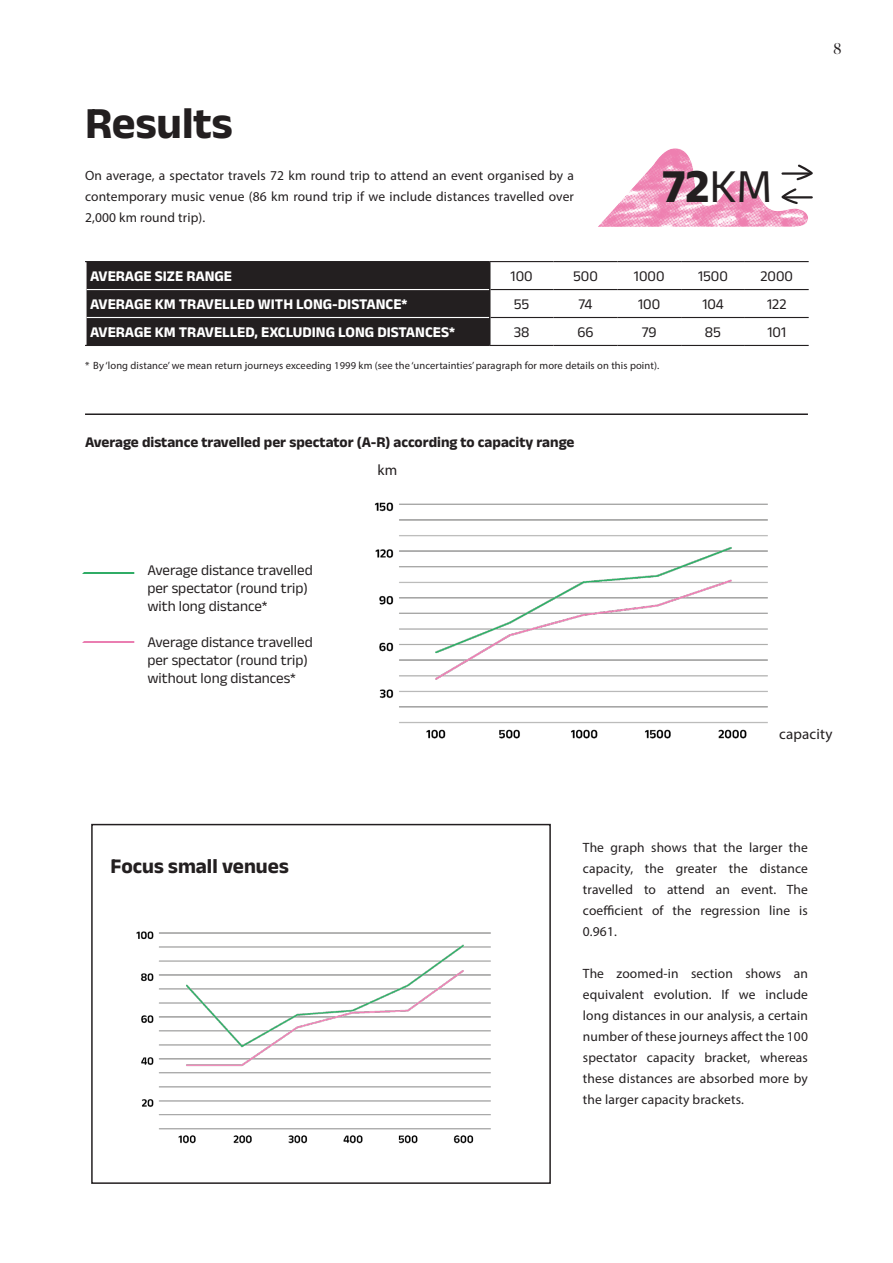
<style>
.page{position:relative;width:893px;height:1263px;background:#fff}
.page>*{position:absolute;margin:0;border:0;box-sizing:border-box;transform-origin:0 0}
.sous-titre_2_landscape{font:700 48px "Anek Devanagari";color:#231f20}
.sous-titre_landscape{font:700 45px "Anek Devanagari";color:#231f20}
.tableau_landscape{font:700 21px "Anek Devanagari";color:#231f20}
.tableau_landscape-2{font:15px/18px "Anek Devanagari";color:#231f20}
.tableau_landscape-3{font:700 15px "Anek Devanagari";color:#fff}
.legende_landscape{font:700 15px "Anek Devanagari";color:#231f20}
.note_de_bas_de_page{font:15px "Myriad Pro";letter-spacing:.01em;color:#231f20}
.t1{font:15px "Ivy Presto Display";color:#231f20}
.texte_basique_landscape{font:13.5px/21px "Myriad Pro";letter-spacing:.01em;color:#231f20;text-align:justify}
.note_de_bas_de_page-2{font:10.5px "Myriad Pro";letter-spacing:.01em;color:#231f20}
.s1{font-weight:400}
</style>
<div class="page">
<hr style="left:490px;top:289px;width:64px;height:1px;background:#231f20">
<hr style="left:554px;top:289px;width:63px;height:1px;background:#231f20">
<hr style="left:617px;top:289px;width:64px;height:1px;background:#231f20">
<hr style="left:681px;top:289px;width:64px;height:1px;background:#231f20">
<hr style="left:745px;top:289px;width:64px;height:1px;background:#231f20">
<hr style="left:490px;top:317px;width:64px;height:1px;background:#231f20">
<hr style="left:554px;top:317px;width:63px;height:1px;background:#231f20">
<hr style="left:617px;top:317px;width:64px;height:1px;background:#231f20">
<hr style="left:681px;top:317px;width:64px;height:1px;background:#231f20">
<hr style="left:745px;top:317px;width:64px;height:1px;background:#231f20">
<hr style="left:490px;top:261px;width:64px;height:1px;background:#231f20">
<hr style="left:554px;top:261px;width:63px;height:1px;background:#231f20">
<hr style="left:617px;top:261px;width:64px;height:1px;background:#231f20">
<hr style="left:681px;top:261px;width:64px;height:1px;background:#231f20">
<hr style="left:745px;top:261px;width:64px;height:1px;background:#231f20">
<hr style="left:490px;top:345px;width:64px;height:1px;background:#231f20">
<hr style="left:554px;top:345px;width:63px;height:1px;background:#231f20">
<hr style="left:617px;top:345px;width:64px;height:1px;background:#231f20">
<hr style="left:681px;top:345px;width:64px;height:1px;background:#231f20">
<hr style="left:745px;top:345px;width:64px;height:1px;background:#231f20">
<div style="left:86px;top:262px;width:404px;height:83px;background:#231f20"></div>
<hr style="left:85px;top:261px;width:405px;height:1px;background:#231f20">
<hr style="left:85px;top:345px;width:405px;height:1px;background:#231f20">
<div style="left:91px;top:824px;width:460px;height:360px;border:2px solid #231f20"></div>
<img style="left:136px;top:931px;width:355px;height:213px">
<img style="left:598px;top:148px;width:210px;height:79px">
<svg style="left:780px;top:163px;width:33px;height:43px"></svg>
<img style="left:82px;top:641px;width:53px;height:2px">
<img style="left:82px;top:572px;width:53px;height:2px">
<hr style="left:85px;top:413px;width:723px;height:2px;background:#231f20">
<img style="left:374px;top:502px;width:394px;height:237px">
<p class="sous-titre_landscape" style="left:85px;top:96px;width:149px">Results</p>
<p class="texte_basique_landscape" style="left:85px;top:165px;width:490px">On average, a spectator travels 72 km round trip to attend an event organised by a contemporary music venue (86 km round trip if we include distances travelled over 2,000 km round trip).</p>
<p class="sous-titre_2_landscape" style="left:662px;top:158px;width:112px">72<span class="s1">KM</span></p>
<p class="tableau_landscape-3" style="left:90px;top:267px;width:144px">AVERAGE SIZE RANGE</p>
<p class="tableau_landscape-2" style="left:511px;top:267px;width:24px">100</p>
<p class="tableau_landscape-2" style="left:573px;top:267px;width:26px">500</p>
<p class="tableau_landscape-2" style="left:634px;top:267px;width:32px">1000</p>
<p class="tableau_landscape-2" style="left:698px;top:267px;width:31px">1500</p>
<p class="tableau_landscape-2" style="left:761px;top:267px;width:34px">2000</p>
<p class="tableau_landscape-3" style="left:90px;top:295px;width:319px">AVERAGE KM TRAVELLED WITH LONG-DISTANCE*</p>
<p class="tableau_landscape-2" style="left:514px;top:295px;width:17px">55</p>
<p class="tableau_landscape-2" style="left:579px;top:295px;width:15px">74</p>
<p class="tableau_landscape-2" style="left:638px;top:295px;width:24px">100</p>
<p class="tableau_landscape-2" style="left:702px;top:295px;width:23px">104</p>
<p class="tableau_landscape-2" style="left:767px;top:295px;width:21px">122</p>
<p class="tableau_landscape-3" style="left:90px;top:323px;width:366px">AVERAGE KM TRAVELLED, EXCLUDING LONG DISTANCES*</p>
<p class="tableau_landscape-2" style="left:514px;top:323px;width:17px">38</p>
<p class="tableau_landscape-2" style="left:577px;top:323px;width:18px">66</p>
<p class="tableau_landscape-2" style="left:642px;top:323px;width:16px">79</p>
<p class="tableau_landscape-2" style="left:705px;top:323px;width:18px">85</p>
<p class="tableau_landscape-2" style="left:767px;top:323px;width:20px">101</p>
<p class="note_de_bas_de_page-2" style="left:85px;top:359px;width:576px">* By ‘long distance’ we mean return journeys exceeding 1999 km (see the ‘uncertainties’ paragraph for more details on this point).</p>
<p class="legende_landscape" style="left:85px;top:433px;width:491px">Average distance travelled per spectator (A-R) according to capacity range</p>
<p class="tableau_landscape-2" style="left:147px;top:561px;width:167px">Average distance travelled per spectator (round trip) with long distance*</p>
<p class="tableau_landscape-2" style="left:147px;top:633px;width:167px">Average distance travelled per spectator (round trip) without long distances*</p>
<p class="note_de_bas_de_page" style="left:377px;top:460px;width:21px">km</p>
<p class="t1" style="left:833px;top:38px;width:9px">8</p>
<p class="tableau_landscape" style="left:111px;top:854px;width:180px">Focus small venues</p>
<p class="note_de_bas_de_page" style="left:779px;top:725px;width:55px">capacity</p>
<p class="texte_basique_landscape" style="left:583px;top:837px;width:227px">The graph shows that the larger the capacity, the greater the distance travelled to attend an event. The coefficient of the regression line is 0.961.</p>
<p class="texte_basique_landscape" style="left:583px;top:963px;width:227px">The zoomed-in section shows an equivalent evolution. If we include long distances in our analysis, a certain number of these journeys affect the 100 spectator capacity bracket, whereas these distances are absorbed more by the larger capacity brackets.</p>
</div>
